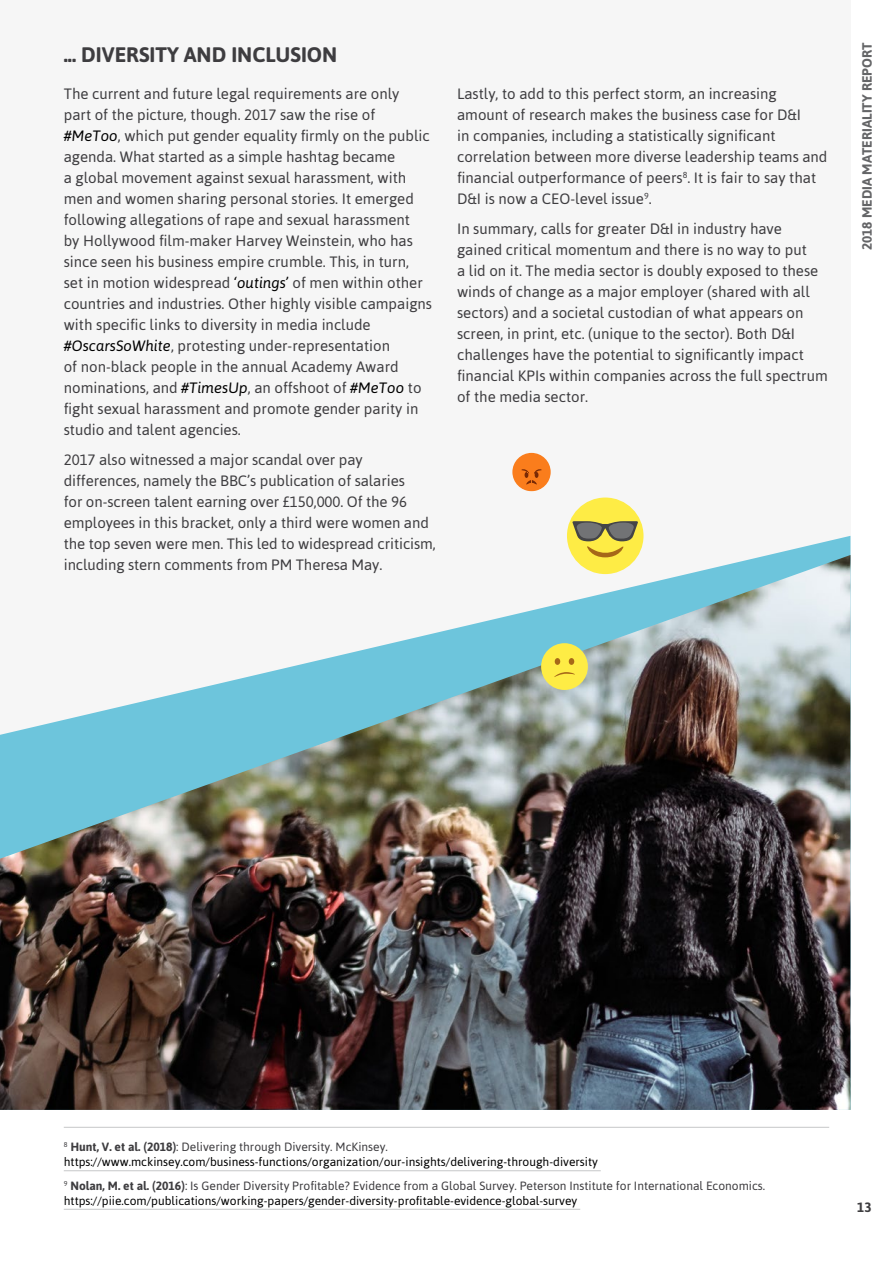
<style>
.page{position:relative;width:893px;height:1263px;background:#fff}
.page>*{position:absolute;margin:0;border:0;box-sizing:border-box;transform-origin:0 0}
.t1{font:700 21px "Asap";color:#3e3d40}
.t2{font:15px/21px "Asap";color:#3e3d40}
.t3{font:700 13.5px "Asap";color:#646567}
.t4{font:700 13.5px "Asap";color:#3e3d40}
.t5{font:12px/15px "Asap";color:#3e3d40}
.t6{font:12px/15px "Asap";color:#000}
.s1{font-style:italic;color:#000}
.s2{font-weight:700;color:#3e3d40}
.s3{color:#3e3d40}
.s4{font-weight:700}
.s5{color:#000}
</style>
<div class="page">
<div style="left:0;top:0;width:850px;height:1110px;background:#f6f6f6"></div>
<hr style="left:64px;top:1170px;width:537px;height:1px;background:#c6c7c8">
<hr style="left:64px;top:1209px;width:516px;height:1px;background:#c6c7c8">
<hr style="left:64px;top:1127px;width:765px;height:1px;background:#c6c7c8">
<img style="left:0;top:555px;width:850px;height:555px">
<div style="left:567px;top:497px;width:76px;height:77px;background:#feec45;border-radius:50%"></div>
<svg style="left:572px;top:521px;width:66px;height:36px"></svg>
<div style="left:541px;top:643px;width:47px;height:47px;background:#feec45;border-radius:50%"></div>
<svg style="left:569px;top:658px;width:5px;height:7px"></svg>
<svg style="left:555px;top:658px;width:5px;height:7px"></svg>
<svg style="left:554px;top:672px;width:21px;height:5px"></svg>
<svg style="left:512px;top:453px;width:39px;height:38px"></svg>
<div style="left:514px;top:455px;width:35px;height:36px;background:#fa7d1c;border-radius:50%"></div>
<svg style="left:521px;top:469px;width:21px;height:15px"></svg>
<h1 class="t1" style="left:64px;top:43px;width:275px">... DIVERSITY AND INCLUSION</h1>
<p class="t2" style="left:64px;top:83px;width:370px">The current and future legal requirements are only<br>part of the picture, though. 2017 saw the rise of <span class="s1">#MeToo</span>, which put gender equality firmly on the public agenda. What started as a simple hashtag became<br>a global movement against sexual harassment, with men and women sharing personal stories. It emerged following allegations of rape and sexual harassment<br>by Hollywood film-maker Harvey Weinstein, who has since seen his business empire crumble. This, in turn, set in motion widespread <span class="s1">‘outings’</span> of men within other countries and industries. Other highly visible campaigns with specific links to diversity in media include <span class="s1">#OscarsSoWhite</span>, protesting under-representation<br>of non-black people in the annual Academy Award nominations, and <span class="s1">#TimesUp</span>, an offshoot of <span class="s1">#MeToo</span> to fight sexual harassment and promote gender parity in studio and talent agencies.</p>
<p class="t2" style="left:64px;top:449px;width:374px">2017 also witnessed a major scandal over pay differences, namely the BBC’s publication of salaries<br>for on-screen talent earning over £150,000. Of the 96 employees in this bracket, only a third were women and the top seven were men. This led to widespread criticism, including stern comments from PM Theresa May.</p>
<p class="t2" style="left:457px;top:83px;width:372px">Lastly, to add to this perfect storm, an increasing amount of research makes the business case for D&amp;I<br>in companies, including a statistically significant correlation between more diverse leadership teams and financial outperformance of peers<sup>8</sup>. It is fair to say that D&amp;I is now a CEO-level issue<sup>9</sup>.</p>
<p class="t2" style="left:457px;top:218px;width:372px">In summary, calls for greater D&amp;I in industry have gained critical momentum and there is no way to put<br>a lid on it. The media sector is doubly exposed to these winds of change as a major employer (shared with all sectors) and a societal custodian of what appears on screen, in print, etc. (unique to the sector). Both D&amp;I challenges have the potential to significantly impact financial KPIs within companies across the full spectrum of the media sector.</p>
<p class="t3" style="left:859px;top:250px;width:209px;rotate:-90deg">2018 MEDIA MATERIALITY REPORT</p>
<p class="t6" style="left:64px;top:1139px;width:536px"><sup>8</sup> <span class="s2">Hunt, V. et al. (2018)</span><span class="s3">: Delivering through Diversity. McKinsey. </span>https://www.mckinsey.com/business-functions/organization/our-insights/delivering-through-diversity</p>
<p class="t5" style="left:64px;top:1178px;width:703px"><sup>9</sup> <span class="s4">Nolan, M. et al. (2016)</span>: Is Gender Diversity Profitable? Evidence from a Global Survey. Peterson Institute for International Economics. <span class="s5">https://piie.com/publications/working-papers/gender-diversity-profitable-evidence-global-survey</span></p>
<p class="t4" style="left:857px;top:1199px;width:16px">13</p>
</div>
